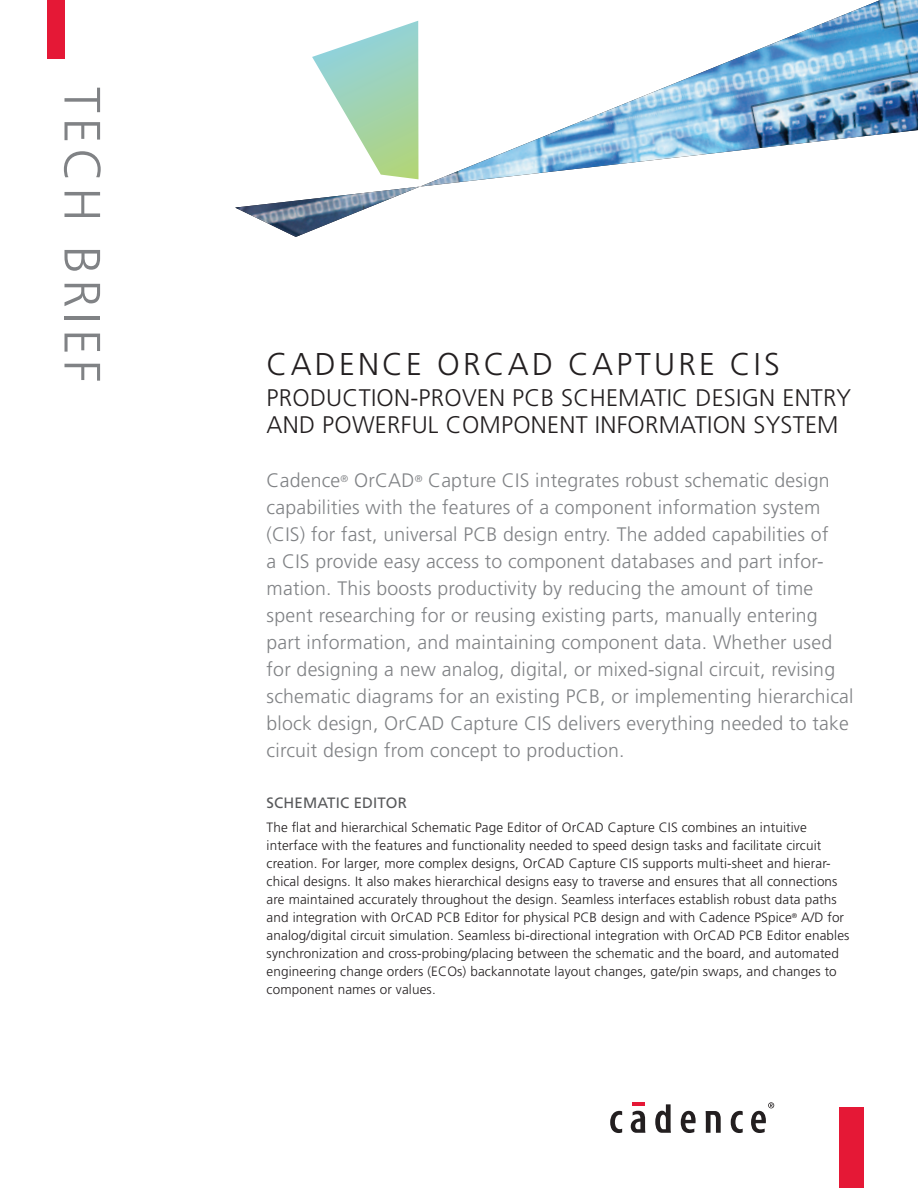
<style>
.page{position:relative;width:918px;height:1188px;background:#fff}
.page>*{position:absolute;margin:0;border:0;box-sizing:border-box;transform-origin:0 0}
.Document_Identifier{font:300 51px "Frutiger LT Std";letter-spacing:.1em;color:#808285}
.Document_Title{font:300 31.5px "Frutiger LT Std";letter-spacing:.1em;color:#231f20}
.Sub_Title{font:300 24px/27px "Frutiger LT Std";letter-spacing:.01em;color:#231f20}
.Intro_Gray_Body{font:300 19.5px/27px "Frutiger LT Std";letter-spacing:.01em;color:#808285}
.Sub-Head_Level_1{font:15px "Frutiger LT Std";letter-spacing:.01em;color:#57585a}
.Body_Copy{font:300 13.5px/18px "Frutiger LT Std";letter-spacing:.01em;color:#231f20}
</style>
<div class="page">
<div style="left:840px;top:1107px;width:24px;height:81px;background:#e51836"></div>
<div style="left:47px;top:0;width:17px;height:59px;background:#e51836"></div>
<img style="left:235px;top:0;width:683px;height:237px">
<svg style="left:312px;top:21px;width:106px;height:158px"></svg>
<hr style="left:633px;top:1102px;width:12px;height:4px;background:#e51836">
<svg style="left:610px;top:1111px;width:12px;height:22px"></svg>
<svg style="left:631px;top:1111px;width:14px;height:22px"></svg>
<svg style="left:655px;top:1104px;width:16px;height:29px"></svg>
<svg style="left:681px;top:1111px;width:15px;height:22px"></svg>
<svg style="left:706px;top:1111px;width:15px;height:22px"></svg>
<svg style="left:731px;top:1111px;width:12px;height:22px"></svg>
<svg style="left:751px;top:1102px;width:23px;height:31px"></svg>
<p class="Document_Identifier" style="left:111px;top:87px;width:297px;rotate:90deg">TECH BRIEF</p>
<p class="Document_Title" style="left:267px;top:346px;width:515px">CADENCE ORCAD CAPTURE CIS</p>
<p class="Sub_Title" style="left:267px;top:385px;width:586px">PRODUCTION-PROVEN PCB SCHEMATIC DESIGN ENTRY<br>AND POWERFUL COMPONENT INFORMATION SYSTEM</p>
<p class="Intro_Gray_Body" style="left:267px;top:467px;width:588px">Cadence<sup>®</sup> OrCAD<sup>®</sup> Capture CIS integrates robust schematic design capabilities with the features of a component information system (CIS) for fast, universal PCB design entry. The added capabilities of<br>a CIS provide easy access to component databases and part infor&shy;mation. This boosts productivity by reducing the amount of time spent researching for or reusing existing parts, manually entering part information, and maintaining component data. Whether used for designing a new analog, digital, or mixed-signal circuit, revising schematic diagrams for an existing PCB, or implementing hierarchical block design, OrCAD Capture CIS delivers everything needed to take circuit design from concept to production.</p>
<p class="Sub-Head_Level_1" style="left:267px;top:794px;width:142px">SCHEMATIC EDITOR</p>
<p class="Body_Copy" style="left:267px;top:818px;width:584px">The flat and hierarchical Schematic Page Editor of OrCAD Capture CIS combines an intuitive interface with the features and functionality needed to speed design tasks and facilitate circuit creation. For larger, more complex designs, OrCAD Capture CIS supports multi-sheet and hierar&shy;chical designs. It also makes hierarchical designs easy to traverse and ensures that all connections are maintained accurately throughout the design. Seamless interfaces establish robust data paths and integration with OrCAD PCB Editor for physical PCB design and with Cadence PSpice<sup>®</sup> A/D for analog/digital circuit simulation. Seamless bi-directional integration with OrCAD PCB Editor enables synchronization and cross-probing/placing between the schematic and the board, and automated engineering change orders (ECOs) backannotate layout changes, gate/pin swaps, and changes to component names or values.</p>
</div>
